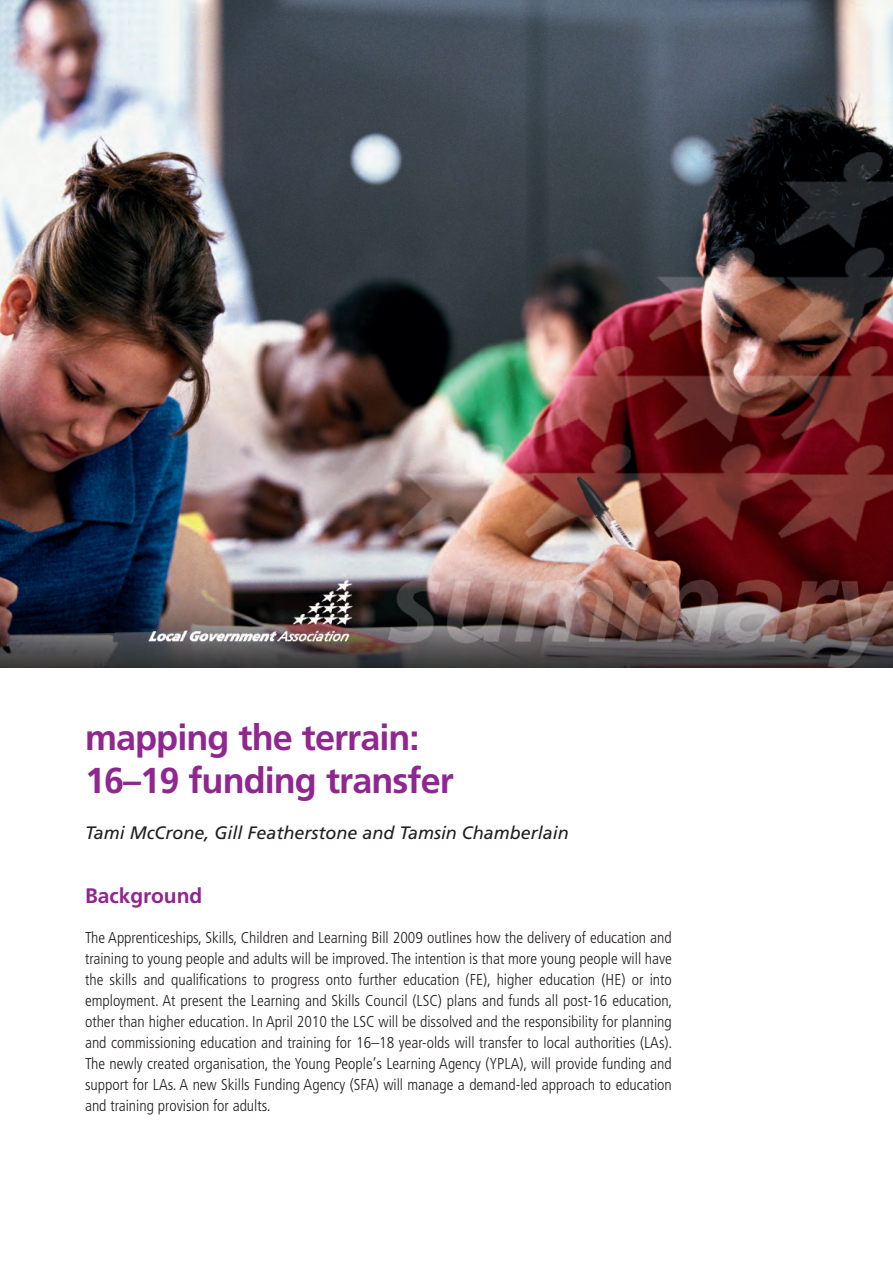
<style>
.page{position:relative;width:893px;height:1263px;background:#fff}
.page>*{position:absolute;margin:0;border:0;box-sizing:border-box;transform-origin:0 0}
.t1{font:700 36px/43.2px "Frutiger";letter-spacing:-.025em;color:#90268f}
.t2{font:700 21px "Frutiger";color:#90268f}
.t3{font:italic 18px "Frutiger";color:#231f20}
.t4{font:300 condensed 15.75px/21px "Frutiger";color:#231f20;text-align:justify}
</style>
<div class="page">
<img style="left:0;top:0;width:893px;height:668px">
<img style="left:115px;top:116px;width:778px;height:552px">
<h1 class="t1" style="left:85px;top:719px;width:370px">mapping the terrain:<br>16–19 funding transfer</h1>
<p class="t3" style="left:85px;top:825px;width:485px">Tami McCrone, Gill Featherstone and Tamsin Chamberlain</p>
<h2 class="t2" style="left:85px;top:887px;width:119px">Background</h2>
<p class="t4" style="left:85px;top:928px;width:589px">The Apprenticeships, Skills, Children and Learning Bill 2009 outlines how the delivery of education and training to young people and adults will be improved. The intention is that more young people will have the skills and qualifications to progress onto further education (FE), higher education (HE) or into employment. At present the Learning and Skills Council (LSC) plans and funds all post-16 education, other than higher education. In April 2010 the LSC will be dissolved and the responsibility for planning and commissioning education and training for 16–18 year-olds will transfer to local authorities (LAs).<br>The newly created organisation, the Young People’s Learning Agency (YPLA), will provide funding and support for LAs. A new Skills Funding Agency (SFA) will manage a demand-led approach to education and training provision for adults.</p>
</div>
